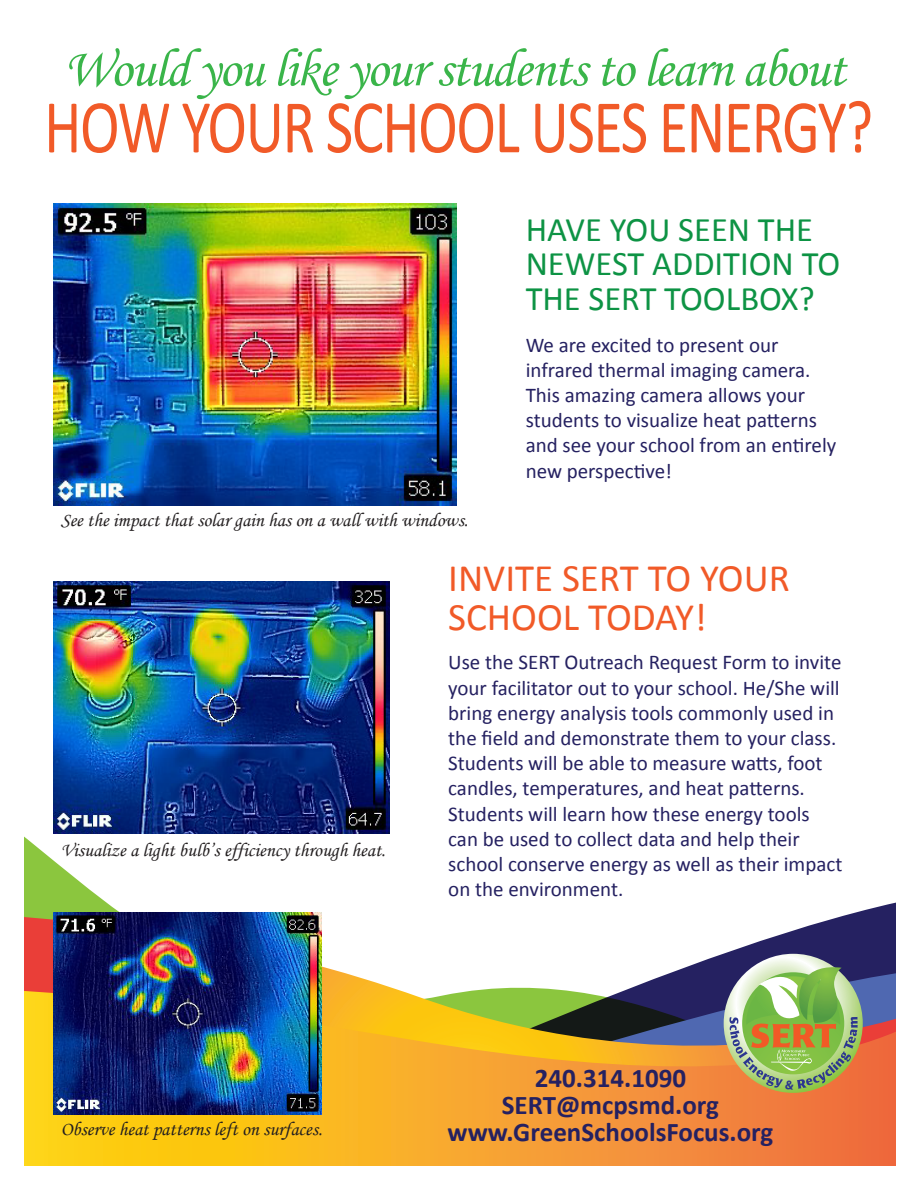
<style>
.page{position:relative;width:918px;height:1188px;background:#fff}
.page>*{position:absolute;margin:0;border:0;box-sizing:border-box;transform-origin:0 0}
.t1{font:54px "Monotype Corsiva";letter-spacing:-.025em;color:#3ab54a}
.t2{font:39px/39px "Calibri";color:#f15a28}
.t3{font:34.5px/34.5px "Calibri";color:#0d9344}
.t4{font:700 27px/27px "Calibri";color:#252161;text-align:center}
.t5{font:21px/25.2px "Calibri";color:#252161}
.t6{font:19.5px "Monotype Corsiva";color:#231f20}
</style>
<div class="page">
<svg style="left:24px;top:818px;width:366px;height:80px"></svg>
<svg style="left:24px;top:898px;width:872px;height:17px"></svg>
<svg style="left:24px;top:915px;width:872px;height:75px"></svg>
<svg style="left:24px;top:990px;width:872px;height:176px;background:#e19d31"></svg>
<svg style="left:49px;top:100px;width:822px;height:155px"></svg>
<img style="left:53px;top:913px;width:269px;height:201px">
<img style="left:53px;top:581px;width:336px;height:252px">
<img style="left:53px;top:204px;width:403px;height:302px">
<svg style="left:49px;top:104px;width:27px;height:48px"></svg>
<svg style="left:83px;top:103px;width:86px;height:50px"></svg>
<svg style="left:182px;top:103px;width:62px;height:50px"></svg>
<svg style="left:251px;top:104px;width:28px;height:49px"></svg>
<svg style="left:288px;top:104px;width:25px;height:49px"></svg>
<svg style="left:328px;top:103px;width:87px;height:50px"></svg>
<svg style="left:421px;top:103px;width:72px;height:50px"></svg>
<svg style="left:500px;top:104px;width:19px;height:48px"></svg>
<svg style="left:535px;top:103px;width:111px;height:50px"></svg>
<svg style="left:664px;top:104px;width:21px;height:48px"></svg>
<svg style="left:692px;top:104px;width:28px;height:48px"></svg>
<svg style="left:729px;top:104px;width:21px;height:48px"></svg>
<svg style="left:757px;top:101px;width:113px;height:52px"></svg>
<svg style="left:724px;top:954px;width:139px;height:139px"></svg>
<svg style="left:729px;top:967px;width:129px;height:123px;background:#a4b26f"></svg>
<h1 class="t1" style="left:64px;top:36px;width:783px">Would you like your students to learn about</h1>
<h3 class="t3" style="left:526px;top:211px;width:316px">HAVE YOU SEEN THE<br>NEWEST ADDITION TO<br>THE SERT TOOLBOX?</h3>
<p class="t6" style="left:61px;top:508px;width:409px">See the impact that solar gain has on a wall with windows.</p>
<p class="t5" style="left:526px;top:332px;width:312px">We are excited to present our infrared thermal imaging camera.<br>This amazing camera allows your students to visualize heat patterns and see your school from an entirely new perspective!</p>
<p class="t6" style="left:61px;top:838px;width:326px">Visualize a light bulb’s efficiency through heat.</p>
<h2 class="t2" style="left:448px;top:557px;width:343px">INVITE SERT TO YOUR<br>SCHOOL TODAY!</h2>
<p class="t5" style="left:448px;top:649px;width:396px">Use the SERT Outreach Request Form to invite your facilitator out to your school. He/She will bring energy analysis tools commonly used in the field and demonstrate them to your class.<br>Students will be able to measure watts, foot candles, temperatures, and heat patterns.<br>Students will learn how these energy tools can be used to collect data and help their school conserve energy as well as their impact on the environment.</p>
<p class="t6" style="left:61px;top:1117px;width:263px">Observe heat patterns left on surfaces.</p>
<p class="t4" style="left:447px;top:1063px;width:327px">240.314.1090<br>SERT@mcpsmd.org www.GreenSchoolsFocus.org</p>
</div>
